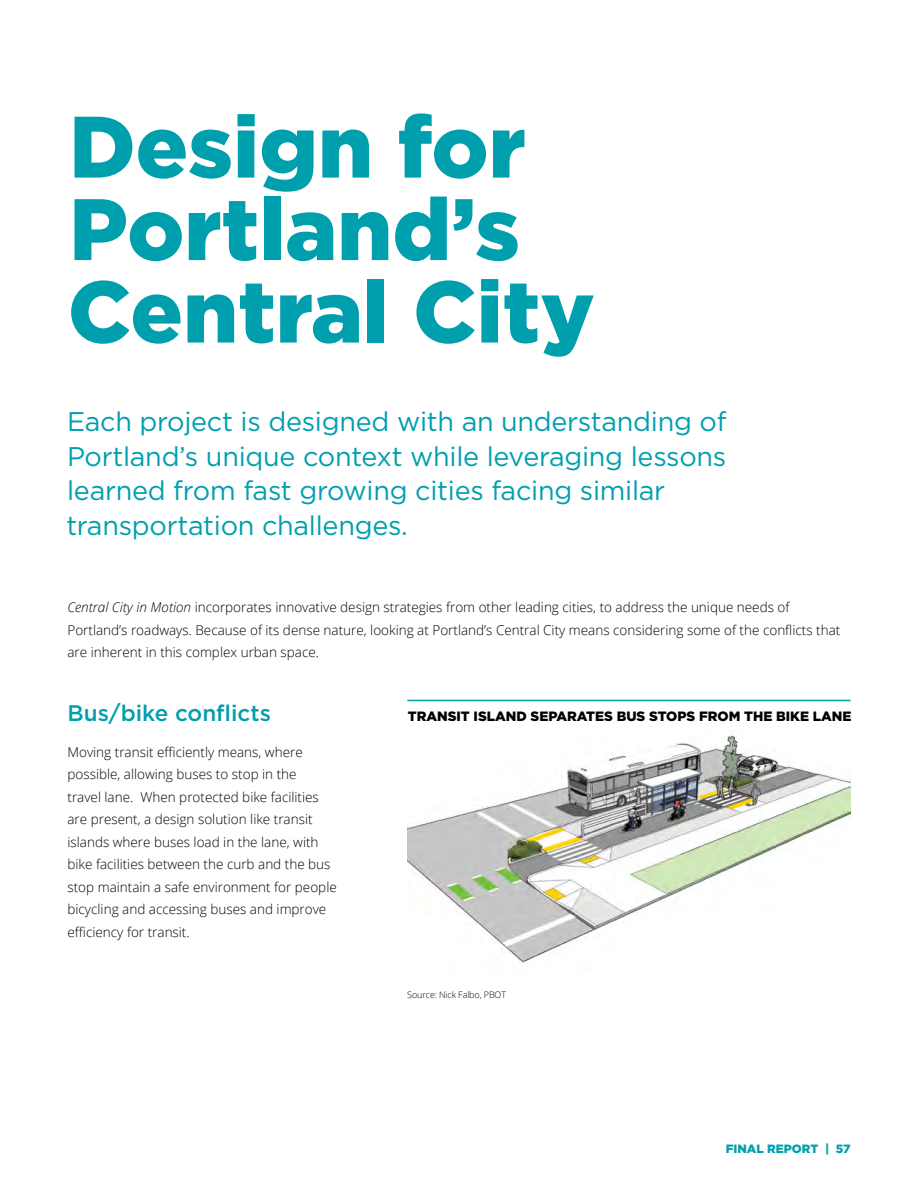
<style>
.page{position:relative;width:918px;height:1188px;background:#fff}
.page>*{position:absolute;margin:0;border:0;box-sizing:border-box;transform-origin:0 0}
.t1{font:900 87px/82.5px "Gotham";color:#009fae}
.t2{font:27px/34.5px "Gotham";letter-spacing:-.01em;color:#009fae}
.t3{font:500 22.5px "Gotham";color:#009fae}
.t4{font:300 13.5px/22.5px "Open Sans";color:#000}
.t5{font:900 13.5px "Gotham";color:#000}
.t6{font:900 12px "Gotham";color:#009fae}
.t7{font:300 9px "Open Sans";letter-spacing:-.01em;color:#000}
.s1{font-style:italic}
</style>
<div class="page">
<img style="left:407px;top:733px;width:443px;height:230px">
<hr style="left:407px;top:700px;width:443px;height:1px;background:#009fae">
<h1 class="t1" style="left:68px;top:105px;width:528px">Design for<br>Portland’s<br>Central City</h1>
<h2 class="t2" style="left:66px;top:404px;width:662px">Each project is designed with an understanding of Portland’s unique context while leveraging lessons learned from fast growing cities facing similar transportation challenges.</h2>
<p class="t4" style="left:68px;top:596px;width:774px"><span class="s1">Central City in Motion</span> incorporates innovative design strategies from other leading cities, to address the unique needs of<br>Portland’s roadways. Because of its dense nature, looking at Portland’s Central City means considering some of the conflicts that are inherent in this complex urban space.</p>
<h3 class="t3" style="left:68px;top:700px;width:205px">Bus/bike conflicts</h3>
<p class="t4" style="left:68px;top:740px;width:271px">Moving transit efficiently means, where possible, allowing buses to stop in the<br>travel lane. When protected bike facilities are present, a design solution like transit islands where buses load in the lane, with bike facilities between the curb and the bus stop maintain a safe environment for people bicycling and accessing buses and improve efficiency for transit.</p>
<p class="t5" style="left:408px;top:707px;width:445px">TRANSIT ISLAND SEPARATES BUS STOPS FROM THE BIKE LANE</p>
<p class="t7" style="left:407px;top:989px;width:100px">Source: Nick Falbo, PBOT</p>
<p class="t6" style="left:726px;top:1140px;width:126px">FINAL REPORT | 57</p>
</div>
